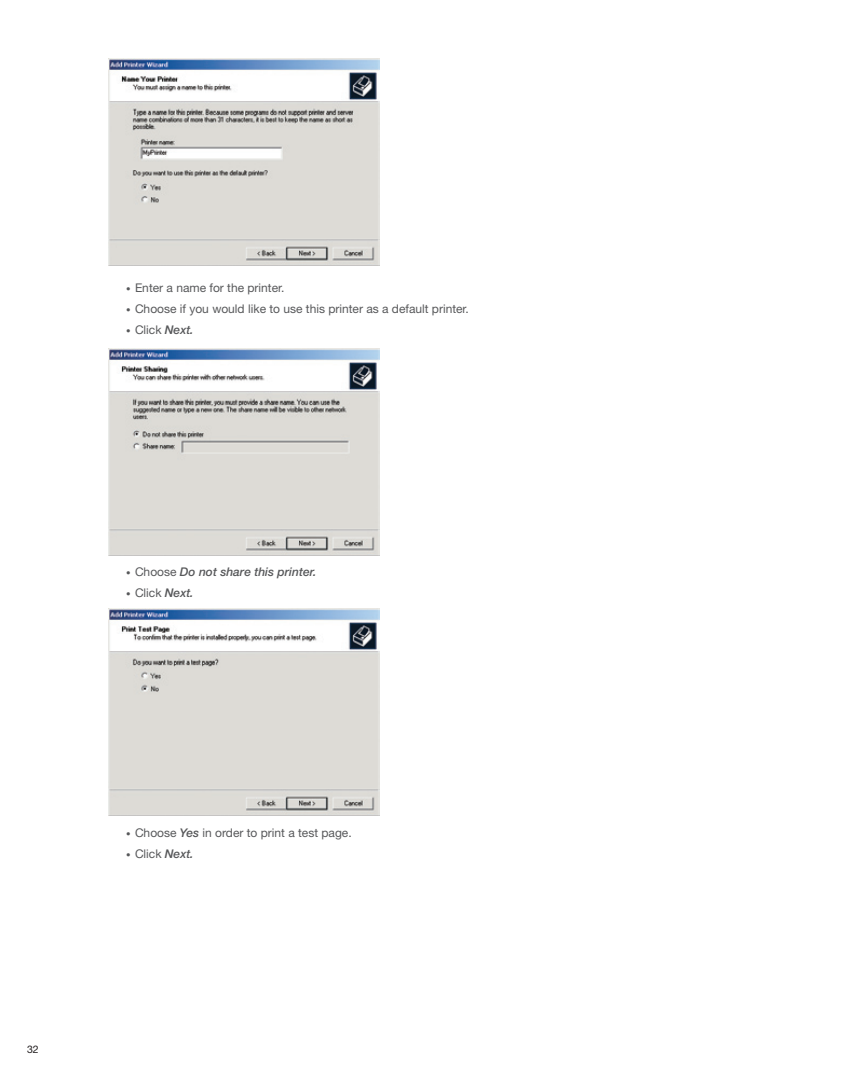
<style>
.page{position:relative;width:864px;height:1080px;background:#fff}
.page>*{position:absolute;margin:0;border:0;box-sizing:border-box;transform-origin:0 0}
.t1{font:12px "Helvetica Neue";color:#57585a}
.t2{font:italic 500 12px "Helvetica Neue";color:#57585a}
.t3{font:10.5px "Helvetica Neue";color:#231f20}
.s1{font-size:9px}
.s2{font-weight:500;font-style:italic}
.s3{font-weight:400;font-style:normal;font-size:9px}
.s4{font-weight:400;font-style:normal}
</style>
<div class="page">
<img style="left:108px;top:58px;width:271px;height:208px">
<img style="left:108px;top:348px;width:271px;height:208px">
<img style="left:108px;top:608px;width:271px;height:208px">
<p class="t1" style="left:126px;top:281px;width:160px"><span class="s1">•</span> Enter a name for the printer.</p>
<p class="t1" style="left:126px;top:302px;width:344px"><span class="s1">•</span> Choose if you would like to use this printer as a default printer.</p>
<p class="t1" style="left:126px;top:323px;width:69px"><span class="s1">•</span> Click <span class="s2">Next.</span></p>
<p class="t2" style="left:126px;top:564px;width:192px"><span class="s3">•</span> <span class="s4">Choose</span> Do not share this printer.</p>
<p class="t1" style="left:126px;top:585px;width:69px"><span class="s1">•</span> Click <span class="s2">Next.</span></p>
<p class="t3" style="left:27px;top:1043px;width:7px">32</p>
<p class="t1" style="left:126px;top:826px;width:227px"><span class="s1">•</span> Choose <span class="s2">Yes</span> in order to print a test page.</p>
<p class="t1" style="left:126px;top:847px;width:69px"><span class="s1">•</span> Click <span class="s2">Next.</span></p>
</div>
